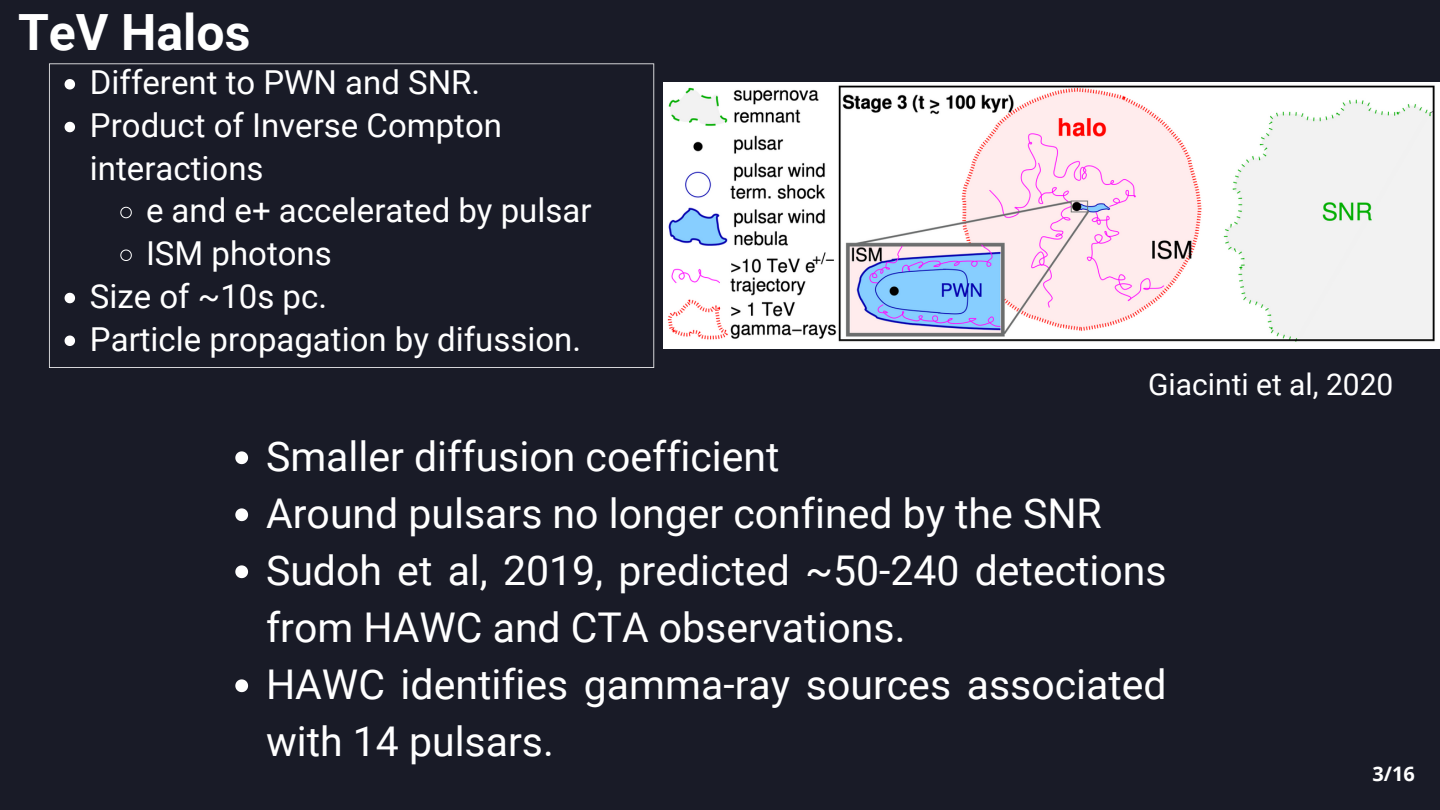
<style>
.page{position:relative;width:1440px;height:810px;background:#191b27}
.page>*{position:absolute;margin:0;border:0;box-sizing:border-box;transform-origin:0 0}
.t1{font:700 50px "Roboto";color:#fff}
.t2{font:41px/57px "Roboto";color:#fff}
.t3{font:33px/42.8px "Roboto";color:#fff}
.t4{font:30px "Roboto";color:#fff}
.t5{font:700 20px "Open Sans";color:#fff}
</style>
<div class="page">
<img style="left:663px;top:82px;width:777px;height:267px">
<svg style="left:49px;top:63px;width:605px;height:305px"></svg>
<svg style="left:65px;top:79px;width:10px;height:11px"></svg>
<svg style="left:65px;top:122px;width:10px;height:10px"></svg>
<svg style="left:120px;top:206px;width:12px;height:13px"></svg>
<svg style="left:120px;top:249px;width:12px;height:12px"></svg>
<svg style="left:65px;top:293px;width:10px;height:10px"></svg>
<svg style="left:65px;top:336px;width:10px;height:10px"></svg>
<svg style="left:235px;top:451px;width:13px;height:13px"></svg>
<svg style="left:235px;top:508px;width:13px;height:13px"></svg>
<svg style="left:235px;top:565px;width:13px;height:13px"></svg>
<svg style="left:235px;top:679px;width:13px;height:13px"></svg>
<p class="t1" style="left:18px;top:4px;width:234px">TeV Halos</p>
<p class="t3" style="left:90px;top:61px;width:414px">Different to PWN and SNR.<br>Product of Inverse Compton interactions</p>
<p class="t3" style="left:146px;top:190px;width:447px">e and e+ accelerated by pulsar</p>
<p class="t3" style="left:146px;top:232px;width:187px">ISM photons</p>
<p class="t3" style="left:90px;top:275px;width:239px">Size of ~10s pc.</p>
<p class="t3" style="left:90px;top:318px;width:493px">Particle propagation by difussion.</p>
<p class="t4" style="left:1148px;top:367px;width:247px">Giacinti et al, 2020</p>
<p class="t2" style="left:266px;top:428px;width:902px">Smaller diffusion coefficient<br>Around pulsars no longer confined by the SNR Sudoh et al, 2019, predicted ~50-240 detections from HAWC and CTA observations.<br>HAWC identifies gamma-ray sources associated with 14 pulsars.</p>
<p class="t5" style="left:1372px;top:760px;width:44px">3/16</p>
</div>
